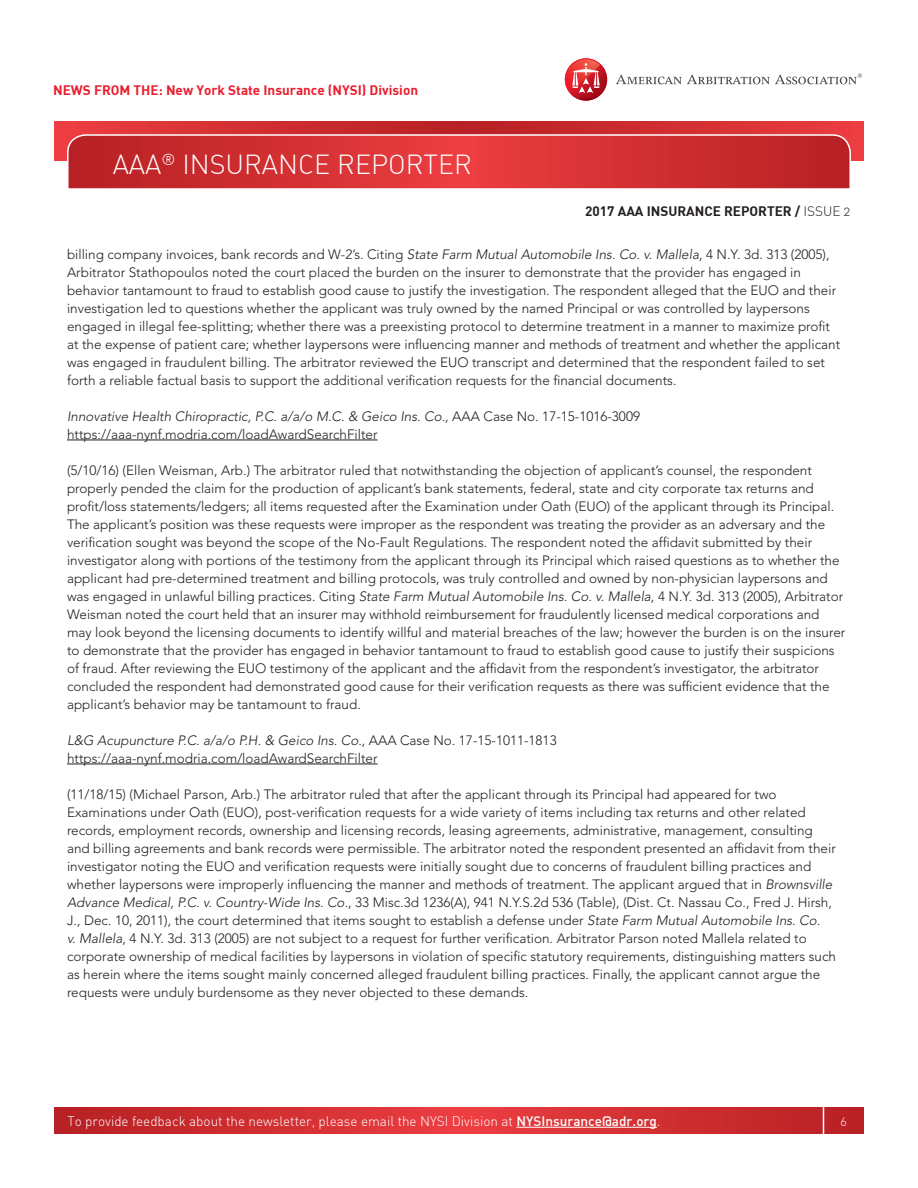
<style>
.page{position:relative;width:918px;height:1188px;background:#fff}
.page>*{position:absolute;margin:0;border:0;box-sizing:border-box;transform-origin:0 0}
.t1{font:27px "DIN Light Alternate";color:#fff}
.t2{font:300 13.5px/18px "Avenir LT Std";color:#231f20}
.t3{font:italic 300 13.5px "Avenir LT Std";color:#231f20}
.t4{font:13.5px "DIN Light Alternate";color:#fff}
.t5{font:13.5px "DIN Bold";color:#eb1c2d}
.t6{font:13.5px "DIN Bold";color:#231f20}
.t7{font:12px "DIN Light Alternate";color:#fff}
.s1{font-family:"DIN Light Alternate"}
.s2{font-style:italic}
.s3{font-style:normal}
.s4{font-family:"DIN Medium Alternate"}
</style>
<div class="page">
<svg style="left:616px;top:74px;width:246px;height:10px"></svg>
<img style="left:565px;top:58px;width:42px;height:43px">
<img style="left:566px;top:59px;width:34px;height:34px">
<svg style="left:572px;top:63px;width:28px;height:30px"></svg>
<svg style="left:54px;top:1107px;width:810px;height:27px;background:#d02f32"></svg>
<hr style="left:516px;top:1127px;width:141px;height:1px;background:#fff">
<hr style="left:823px;top:1094px;width:1px;height:54px;background:#fff">
<svg style="left:55px;top:122px;width:808px;height:38px;background:#d22f32"></svg>
<svg style="left:66px;top:134px;width:786px;height:55px;background:#d2383b"></svg>
<hr style="left:67px;top:440px;width:311px;height:1px;background:#231f20">
<hr style="left:67px;top:764px;width:311px;height:1px;background:#231f20">
<p class="t5" style="left:53px;top:81px;width:366px">NEWS FROM THE: New York State Insurance (NYSI) Division</p>
<h1 class="t1" style="left:113px;top:148px;width:361px">AAA<sup>®</sup> INSURANCE REPORTER</h1>
<p class="t6" style="left:585px;top:203px;width:267px">2017 AAA INSURANCE REPORTER / <span class="s1">ISSUE 2</span></p>
<p class="t2" style="left:67px;top:245px;width:775px">billing company invoices, bank records and W-2’s. Citing <span class="s2">State Farm Mutual Automobile Ins. Co. v. Mallela</span>, 4 N.Y. 3d. 313 (2005), Arbitrator Stathopoulos noted the court placed the burden on the insurer to demonstrate that the provider has engaged in behavior tantamount to fraud to establish good cause to justify the investigation. The respondent alleged that the EUO and their investigation led to questions whether the applicant was truly owned by the named Principal or was controlled by laypersons engaged in illegal fee-splitting; whether there was a preexisting protocol to determine treatment in a manner to maximize profit at the expense of patient care; whether laypersons were influencing manner and methods of treatment and whether the applicant was engaged in fraudulent billing. The arbitrator reviewed the EUO transcript and determined that the respondent failed to set forth a reliable factual basis to support the additional verification requests for the financial documents.</p>
<p class="t3" style="left:67px;top:408px;width:575px">Innovative Health Chiropractic, P.C. a/a/o M.C. &amp; Geico Ins. Co., <span class="s3">AAA Case No. 17-15-1016-3009</span></p>
<p class="t2" style="left:67px;top:425px;width:312px">https://aaa-nynf.modria.com/loadAwardSearchFilter</p>
<p class="t2" style="left:67px;top:461px;width:780px">(5/10/16) (Ellen Weisman, Arb.) The arbitrator ruled that notwithstanding the objection of applicant’s counsel, the respondent properly pended the claim for the production of applicant’s bank statements, federal, state and city corporate tax returns and profit/loss statements/ledgers; all items requested after the Examination under Oath (EUO) of the applicant through its Principal.<br>The applicant’s position was these requests were improper as the respondent was treating the provider as an adversary and the verification sought was beyond the scope of the No-Fault Regulations. The respondent noted the affidavit submitted by their investigator along with portions of the testimony from the applicant through its Principal which raised questions as to whether the applicant had pre-determined treatment and billing protocols, was truly controlled and owned by non-physician laypersons and was engaged in unlawful billing practices. Citing <span class="s2">State Farm Mutual Automobile Ins. Co. v. Mallela</span>, 4 N.Y. 3d. 313 (2005), Arbitrator Weisman noted the court held that an insurer may withhold reimbursement for fraudulently licensed medical corporations and may look beyond the licensing documents to identify willful and material breaches of the law; however the burden is on the insurer to demonstrate that the provider has engaged in behavior tantamount to fraud to establish good cause to justify their suspicions of fraud. After reviewing the EUO testimony of the applicant and the affidavit from the respondent’s investigator, the arbitrator concluded the respondent had demonstrated good cause for their verification requests as there was sufficient evidence that the applicant’s behavior may be tantamount to fraud.</p>
<p class="t3" style="left:67px;top:732px;width:491px">L&amp;G Acupuncture P.C. a/a/o P.H. &amp; Geico Ins. Co<span class="s3">., AAA Case No. 17-15-1011-1813</span></p>
<p class="t2" style="left:67px;top:749px;width:312px">https://aaa-nynf.modria.com/loadAwardSearchFilter</p>
<p class="t2" style="left:67px;top:785px;width:770px">(11/18/15) (Michael Parson, Arb.) The arbitrator ruled that after the applicant through its Principal had appeared for two Examinations under Oath (EUO), post-verification requests for a wide variety of items including tax returns and other related records, employment records, ownership and licensing records, leasing agreements, administrative, management, consulting and billing agreements and bank records were permissible. The arbitrator noted the respondent presented an affidavit from their investigator noting the EUO and verification requests were initially sought due to concerns of fraudulent billing practices and whether laypersons were improperly influencing the manner and methods of treatment. The applicant argued that in <span class="s2">Brownsville Advance Medical, P.C. v. Country-Wide Ins. Co.</span>, 33 Misc.3d 1236(A), 941 N.Y.S.2d 536 (Table), (Dist. Ct. Nassau Co., Fred J. Hirsh, J., Dec. 10, 2011), the court determined that items sought to establish a defense under <span class="s2">State Farm Mutual Automobile Ins. Co.<br>v. Mallela</span>, 4 N.Y. 3d. 313 (2005) are not subject to a request for further verification. Arbitrator Parson noted Mallela related to corporate ownership of medical facilities by laypersons in violation of specific statutory requirements, distinguishing matters such as herein where the items sought mainly concerned alleged fraudulent billing practices. Finally, the applicant cannot argue the requests were unduly burdensome as they never objected to these demands.</p>
<p class="t4" style="left:68px;top:1113px;width:595px">To provide feedback about the newsletter, please email the NYSI Division at <span class="s4">NYSInsurance@adr.org</span>.</p>
<p class="t7" style="left:841px;top:1114px;width:8px">6</p>
</div>
